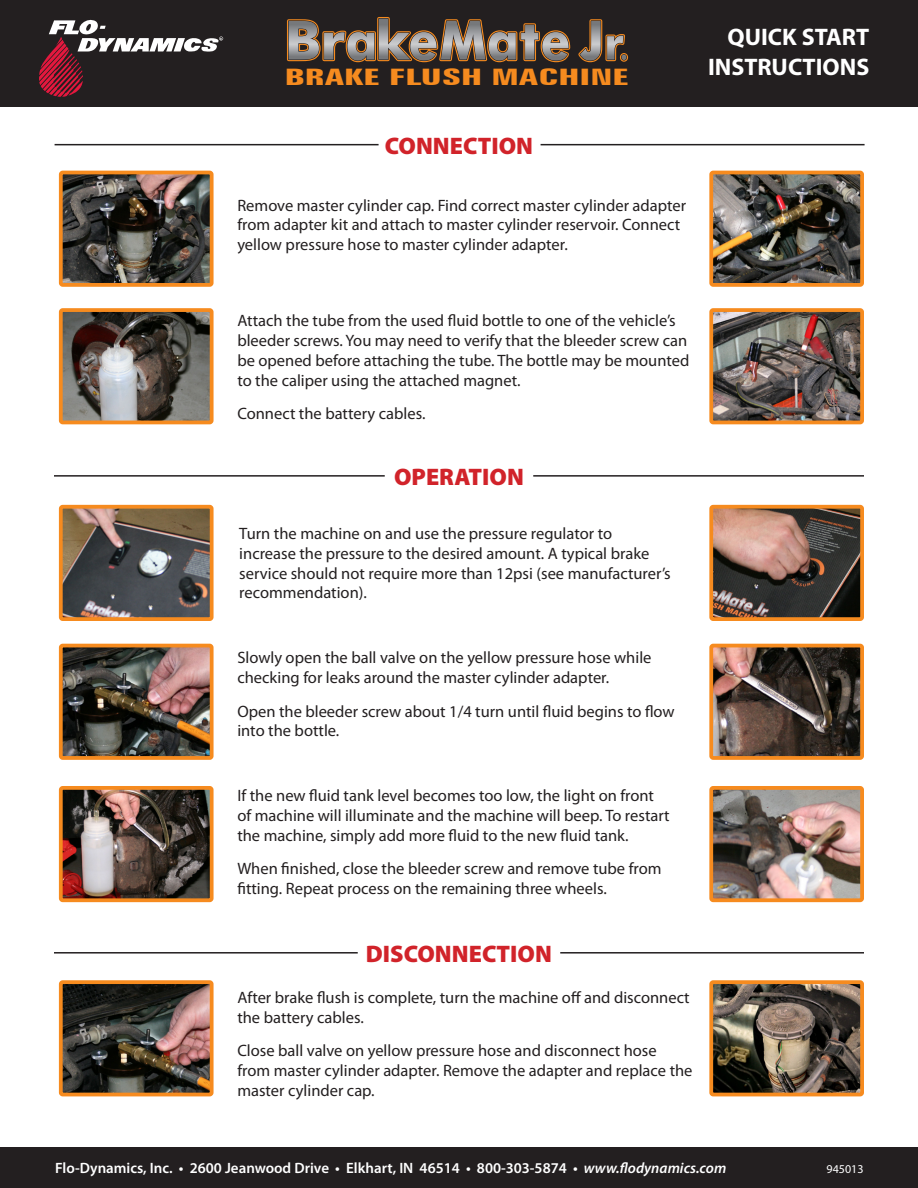
<style>
.page{position:relative;width:918px;height:1188px;background:#fff}
.page>*{position:absolute;margin:0;border:0;box-sizing:border-box;transform-origin:0 0}
.t1{font:900 24px "Myriad Pro";color:#d1232a}
.t2{font:700 24px/30px "Myriad Pro";color:#fff;text-align:right}
.t3{font:700 extra-condensed 22.65px "Zurich BT";color:#f68b1f;scale:1.86 1}
.Numbered_List_copy{font:16.5px/19.8px "Myriad Pro";color:#231f20}
.t4{font:600 15px "Myriad Pro";color:#fff}
.t5{font:12px "Myriad Pro";color:#fff}
.t6{font:700 3.15px "Myriad Pro";color:#fff}
.s1{font-style:italic}
</style>
<div class="page">
<div style="left:0;top:1148px;width:918px;height:40px;background:#231f20"></div>
<div style="left:0;top:0;width:918px;height:107px;background:#231f20"></div>
<svg style="left:39px;top:19px;width:184px;height:78px"></svg>
<svg style="left:286px;top:17px;width:343px;height:46px"></svg>
<img style="left:64px;top:176px;width:145px;height:106px">
<div style="left:59px;top:171px;width:155px;height:116px;border:4px solid #f68b1f;border-radius:2px"></div>
<img style="left:64px;top:510px;width:145px;height:106px">
<div style="left:59px;top:505px;width:155px;height:116px;border:4px solid #f68b1f;border-radius:2px"></div>
<img style="left:64px;top:985px;width:145px;height:106px">
<div style="left:59px;top:980px;width:155px;height:116px;border:4px solid #f68b1f;border-radius:2px"></div>
<img style="left:714px;top:985px;width:145px;height:106px">
<div style="left:709px;top:980px;width:155px;height:116px;border:4px solid #f68b1f;border-radius:2px"></div>
<img style="left:64px;top:649px;width:145px;height:106px">
<div style="left:59px;top:644px;width:155px;height:116px;border:4px solid #f68b1f;border-radius:2px"></div>
<img style="left:64px;top:313px;width:145px;height:106px">
<div style="left:59px;top:308px;width:155px;height:116px;border:4px solid #f68b1f;border-radius:2px"></div>
<img style="left:714px;top:313px;width:145px;height:106px">
<div style="left:709px;top:308px;width:155px;height:116px;border:4px solid #f68b1f;border-radius:2px"></div>
<img style="left:714px;top:176px;width:145px;height:106px">
<div style="left:709px;top:171px;width:155px;height:116px;border:4px solid #f68b1f;border-radius:2px"></div>
<img style="left:714px;top:510px;width:145px;height:106px">
<div style="left:709px;top:505px;width:155px;height:116px;border:4px solid #f68b1f;border-radius:2px"></div>
<img style="left:64px;top:791px;width:145px;height:106px">
<div style="left:59px;top:786px;width:155px;height:116px;border:4px solid #f68b1f;border-radius:2px"></div>
<img style="left:714px;top:791px;width:145px;height:106px">
<div style="left:709px;top:786px;width:155px;height:116px;border:4px solid #f68b1f;border-radius:2px"></div>
<img style="left:714px;top:649px;width:145px;height:106px">
<div style="left:709px;top:644px;width:155px;height:116px;border:4px solid #f68b1f;border-radius:2px"></div>
<hr style="left:533px;top:475px;width:331px;height:2px;background:#231f20">
<hr style="left:560px;top:952px;width:304px;height:2px;background:#231f20">
<hr style="left:54px;top:475px;width:331px;height:2px;background:#231f20">
<hr style="left:54px;top:952px;width:304px;height:2px;background:#231f20">
<hr style="left:541px;top:144px;width:324px;height:1px;background:#231f20">
<hr style="left:55px;top:144px;width:324px;height:1px;background:#231f20">
<p class="t6" style="left:220px;top:36px;width:3px">R</p>
<h2 class="t3" style="left:285px;top:64px;width:186px">BRAKE FLUSH MACHINE</h2>
<p class="t1" style="left:385px;top:130px;width:150px">CONNECTION</p>
<p class="Numbered_List_copy" style="left:237px;top:195px;width:450px">Remove master cylinder cap. Find correct master cylinder adapter from adapter kit and attach to master cylinder reservoir. Connect yellow pressure hose to master cylinder adapter.</p>
<h1 class="t2" style="left:708px;top:21px;width:163px">QUICK START<br>INSTRUCTIONS</h1>
<p class="Numbered_List_copy" style="left:237px;top:311px;width:454px">Attach the tube from the used fluid bottle to one of the vehicle’s bleeder screws. You may need to verify that the bleeder screw can be opened before attaching the tube. The bottle may be mounted to the caliper using the attached magnet.</p>
<p class="Numbered_List_copy" style="left:237px;top:403px;width:190px">Connect the battery cables.</p>
<p class="t1" style="left:394px;top:461px;width:131px">OPERATION</p>
<p class="Numbered_List_copy" style="left:239px;top:523px;width:433px">Turn the machine on and use the pressure regulator to increase the pressure to the desired amount. A typical brake service should not require more than 12psi (see manufacturer’s recommendation).</p>
<p class="Numbered_List_copy" style="left:237px;top:648px;width:416px">Slowly open the ball valve on the yellow pressure hose while checking for leaks around the master cylinder adapter.</p>
<p class="Numbered_List_copy" style="left:237px;top:701px;width:439px">Open the bleeder screw about 1/4 turn until fluid begins to flow into the bottle.</p>
<p class="Numbered_List_copy" style="left:237px;top:786px;width:434px">If the new fluid tank level becomes too low, the light on front of machine will illuminate and the machine will beep. To restart the machine, simply add more fluid to the new fluid tank.</p>
<p class="Numbered_List_copy" style="left:237px;top:859px;width:426px">When finished, close the bleeder screw and remove tube from fitting. Repeat process on the remaining three wheels.</p>
<p class="t1" style="left:366px;top:938px;width:188px">DISCONNECTION</p>
<p class="Numbered_List_copy" style="left:237px;top:987px;width:454px">After brake flush is complete, turn the machine off and disconnect the battery cables.</p>
<p class="Numbered_List_copy" style="left:237px;top:1040px;width:457px">Close ball valve on yellow pressure hose and disconnect hose from master cylinder adapter. Remove the adapter and replace the master cylinder cap.</p>
<p class="t4" style="left:55px;top:1158px;width:673px">Flo-Dynamics, Inc. • 2600 Jeanwood Drive • Elkhart, IN 46514 • 800-303-5874 • <span class="s1">www.flodynamics.com</span></p>
<p class="t5" style="left:827px;top:1162px;width:38px">945013</p>
</div>
